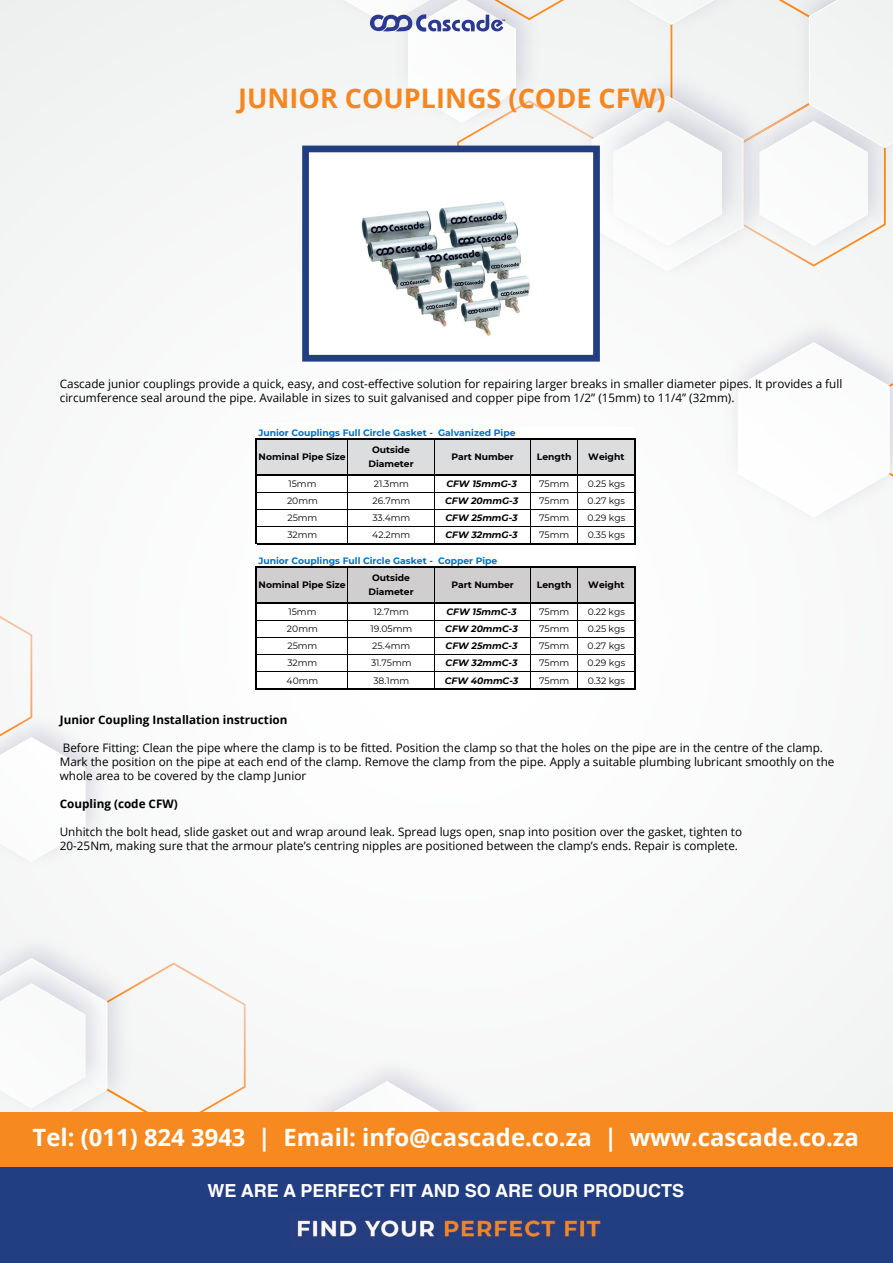
<style>
.page{position:relative;width:893px;height:1263px;background:#f9f9f9}
.page>*{position:absolute;margin:0;border:0;box-sizing:border-box;transform-origin:0 0}
.t1{font:700 27px "Open Sans";color:#f6871f}
.t2{font:700 23.85px "Open Sans";color:#fff}
.t3{font:700 18px "Helvetica";color:#fff}
.t4{font:11.7px/14.1px "Open Sans";color:#000}
.t5{font:700 11.7px "Open Sans";color:#000}
.t6{font:9.15px/14.5px "Montserrat";color:#000}
.t7{font:700 9.15px/14.5px "Montserrat";color:#000;text-align:center}
.t8{font:italic 700 9.15px "Montserrat";color:#000}
.t9{font:700 9.15px "Montserrat";color:#0070c0}
.t10{font:2.1px "Bauhaus 93";color:#2b3990}
</style>
<div class="page">
<svg style="left:0;top:958px;width:512px;height:305px"></svg>
<svg style="left:689px;top:1262px;width:108px;height:1px"></svg>
<svg style="left:0;top:616px;width:85px;height:246px"></svg>
<svg style="left:738px;top:342px;width:155px;height:175px"></svg>
<svg style="left:344px;top:0;width:549px;height:267px"></svg>
<img style="left:344px;top:154px;width:248px;height:182px">
<div style="left:302px;top:146px;width:298px;height:216px;border:7px solid #223e82"></div>
<div style="left:0;top:1112px;width:892px;height:55px;background:#f6891f"></div>
<div style="left:0;top:1167px;width:892px;height:95px;background:#223e82"></div>
<img style="left:297px;top:1216px;width:304px;height:24px">
<hr style="left:257px;top:423px;width:91px;height:4px;background:#fff">
<div style="left:257px;top:427px;width:378px;height:12px;background:#fff"></div>
<div style="left:257px;top:439px;width:378px;height:36px;background:#dcddde"></div>
<div style="left:257px;top:475px;width:378px;height:92px;background:#fff"></div>
<div style="left:257px;top:567px;width:378px;height:36px;background:#d0cece"></div>
<div style="left:257px;top:603px;width:378px;height:86px;background:#fff"></div>
<hr style="left:347px;top:440px;width:1px;height:34px;background:#000">
<hr style="left:434px;top:440px;width:1px;height:34px;background:#000">
<hr style="left:530px;top:440px;width:1px;height:34px;background:#000">
<hr style="left:577px;top:440px;width:1px;height:34px;background:#000">
<hr style="left:256px;top:438px;width:1px;height:106px;background:#000">
<hr style="left:347px;top:476px;width:1px;height:67px;background:#000">
<hr style="left:434px;top:476px;width:1px;height:67px;background:#000">
<hr style="left:530px;top:476px;width:1px;height:67px;background:#000">
<hr style="left:577px;top:476px;width:1px;height:67px;background:#000">
<hr style="left:634px;top:440px;width:1px;height:104px;background:#000">
<hr style="left:347px;top:568px;width:1px;height:34px;background:#000">
<hr style="left:434px;top:568px;width:1px;height:34px;background:#000">
<hr style="left:530px;top:568px;width:1px;height:34px;background:#000">
<hr style="left:577px;top:568px;width:1px;height:34px;background:#000">
<hr style="left:256px;top:567px;width:1px;height:123px;background:#000">
<hr style="left:347px;top:604px;width:1px;height:84px;background:#000">
<hr style="left:434px;top:604px;width:1px;height:84px;background:#000">
<hr style="left:530px;top:604px;width:1px;height:84px;background:#000">
<hr style="left:577px;top:604px;width:1px;height:84px;background:#000">
<hr style="left:634px;top:568px;width:1px;height:122px;background:#000">
<hr style="left:257px;top:438px;width:378px;height:2px;background:#000">
<hr style="left:257px;top:474px;width:378px;height:2px;background:#000">
<hr style="left:257px;top:492px;width:377px;height:1px;background:#000">
<hr style="left:257px;top:509px;width:377px;height:1px;background:#000">
<hr style="left:257px;top:526px;width:377px;height:1px;background:#000">
<hr style="left:257px;top:543px;width:378px;height:1px;background:#000">
<hr style="left:257px;top:567px;width:378px;height:1px;background:#000">
<hr style="left:257px;top:602px;width:378px;height:2px;background:#000">
<hr style="left:257px;top:620px;width:377px;height:1px;background:#000">
<hr style="left:257px;top:637px;width:377px;height:1px;background:#000">
<hr style="left:257px;top:654px;width:377px;height:1px;background:#000">
<hr style="left:257px;top:671px;width:377px;height:1px;background:#000">
<hr style="left:257px;top:688px;width:378px;height:2px;background:#000">
<p class="t10" style="left:502px;top:19px;width:4px">TM</p>
<h1 class="t1" style="left:238px;top:79px;width:429px">JUNIOR COUPLINGS (CODE CFW)</h1>
<p class="t4" style="left:60px;top:376px;width:784px">Cascade junior couplings provide a quick, easy, and cost-effective solution for repairing larger breaks in smaller diameter pipes. It provides a full circumference seal around the pipe. Available in sizes to suit galvanised and copper pipe from 1/2” (15mm) to 11/4” (32mm).</p>
<p class="t6" style="left:258px;top:376px;width:428px">larger breaks in smaller diameter pipes, it provides a full circumference seal around the pipe.<br>Available in sizes to suit galvanised and copper pipe from 1/2" 15mm to 11/4" 32mm.</p>
<p class="t9" style="left:258px;top:426px;width:259px">Junior Couplings Full Circle Gasket - Galvanized Pipe</p>
<p class="t7" style="left:259px;top:449px;width:89px">Nominal Pipe Size</p>
<p class="t7" style="left:368px;top:442px;width:47px">Outside<br>Diameter</p>
<p class="t7" style="left:451px;top:449px;width:64px">Part Number</p>
<p class="t7" style="left:537px;top:449px;width:36px">Length</p>
<p class="t7" style="left:588px;top:449px;width:38px">Weight</p>
<p class="t6" style="left:288px;top:476px;width:29px">15mm</p>
<p class="t6" style="left:374px;top:476px;width:37px">21.3mm</p>
<p class="t8" style="left:446px;top:477px;width:72px">CFW 15mmG-3</p>
<p class="t6" style="left:539px;top:476px;width:32px">75mm</p>
<p class="t6" style="left:588px;top:476px;width:39px">0.25 kgs</p>
<p class="t6" style="left:287px;top:493px;width:32px">20mm</p>
<p class="t6" style="left:372px;top:493px;width:39px">26.7mm</p>
<p class="t8" style="left:445px;top:494px;width:75px">CFW 20mmG-3</p>
<p class="t6" style="left:539px;top:493px;width:32px">75mm</p>
<p class="t6" style="left:588px;top:493px;width:39px">0.27 kgs</p>
<p class="t6" style="left:287px;top:510px;width:31px">25mm</p>
<p class="t6" style="left:372px;top:510px;width:39px">33.4mm</p>
<p class="t8" style="left:445px;top:511px;width:74px">CFW 25mmG-3</p>
<p class="t6" style="left:539px;top:510px;width:32px">75mm</p>
<p class="t6" style="left:588px;top:510px;width:39px">0.29 kgs</p>
<p class="t6" style="left:287px;top:527px;width:31px">32mm</p>
<p class="t6" style="left:372px;top:527px;width:40px">42.2mm</p>
<p class="t8" style="left:445px;top:528px;width:74px">CFW 32mmG-3</p>
<p class="t6" style="left:539px;top:527px;width:32px">75mm</p>
<p class="t6" style="left:588px;top:527px;width:39px">0.35 kgs</p>
<p class="t9" style="left:258px;top:554px;width:240px">Junior Couplings Full Circle Gasket - Copper Pipe</p>
<p class="t7" style="left:259px;top:577px;width:89px">Nominal Pipe Size</p>
<p class="t7" style="left:368px;top:570px;width:47px">Outside<br>Diameter</p>
<p class="t7" style="left:451px;top:577px;width:64px">Part Number</p>
<p class="t7" style="left:537px;top:577px;width:36px">Length</p>
<p class="t7" style="left:588px;top:577px;width:38px">Weight</p>
<p class="t6" style="left:288px;top:604px;width:29px">15mm</p>
<p class="t6" style="left:374px;top:604px;width:37px">12.7mm</p>
<p class="t8" style="left:447px;top:605px;width:72px">CFW 15mmC-3</p>
<p class="t6" style="left:539px;top:604px;width:32px">75mm</p>
<p class="t6" style="left:588px;top:604px;width:39px">0.22 kgs</p>
<p class="t6" style="left:287px;top:621px;width:32px">20mm</p>
<p class="t6" style="left:371px;top:621px;width:43px">19.05mm</p>
<p class="t8" style="left:445px;top:622px;width:74px">CFW 20mmC-3</p>
<p class="t6" style="left:539px;top:621px;width:32px">75mm</p>
<p class="t6" style="left:588px;top:621px;width:39px">0.25 kgs</p>
<p class="t6" style="left:287px;top:638px;width:31px">25mm</p>
<p class="t6" style="left:372px;top:638px;width:40px">25.4mm</p>
<p class="t8" style="left:446px;top:639px;width:73px">CFW 25mmC-3</p>
<p class="t6" style="left:539px;top:638px;width:32px">75mm</p>
<p class="t6" style="left:588px;top:638px;width:39px">0.27 kgs</p>
<p class="t6" style="left:287px;top:655px;width:31px">32mm</p>
<p class="t6" style="left:371px;top:655px;width:42px">31.75mm</p>
<p class="t8" style="left:446px;top:656px;width:73px">CFW 32mmC-3</p>
<p class="t6" style="left:539px;top:655px;width:32px">75mm</p>
<p class="t6" style="left:588px;top:655px;width:39px">0.29 kgs</p>
<p class="t6" style="left:287px;top:673px;width:33px">40mm</p>
<p class="t6" style="left:373px;top:673px;width:37px">38.1mm</p>
<p class="t8" style="left:445px;top:674px;width:75px">CFW 40mmC-3</p>
<p class="t6" style="left:539px;top:673px;width:32px">75mm</p>
<p class="t6" style="left:588px;top:673px;width:39px">0.32 kgs</p>
<p class="t5" style="left:60px;top:711px;width:229px">Junior Coupling Installation instruction</p>
<p class="t4" style="left:60px;top:740px;width:776px">Before Fitting: Clean the pipe where the clamp is to be fitted. Position the clamp so that the holes on the pipe are in the centre of the clamp.<br>Mark the position on the pipe at each end of the clamp. Remove the clamp from the pipe. Apply a suitable plumbing lubricant smoothly on the whole area to be covered by the clamp Junior</p>
<p class="t5" style="left:60px;top:796px;width:120px">Coupling (code CFW)</p>
<p class="t4" style="left:60px;top:825px;width:684px">Unhitch the bolt head, slide gasket out and wrap around leak. Spread lugs open, snap into position over the gasket, tighten to<br>20-25Nm, making sure that the armour plate’s centring nipples are positioned between the clamp’s ends. Repair is complete.</p>
<p class="t6" style="left:258px;top:747px;width:427px;line-height:11.7px">Mark the position on the pipe at each end of the clamp Remove the clamp from the pipe<br>Apply a suitable plumbing lubricant smoothly on the whole area to be covered by the clamp</p>
<p class="t6" style="left:258px;top:826px;width:441px">making sure that the armour plate’s centring nipples are positioned between the clamp’s ends.</p>
<h2 class="t2" style="left:33px;top:1120px;width:828px">Tel: (011) 824 3943 | Email: info@cascade.co.za | www.cascade.co.za</h2>
<h3 class="t3" style="left:207px;top:1176px;width:478px">WE ARE A PERFECT FIT AND SO ARE OUR PRODUCTS</h3>
</div>
